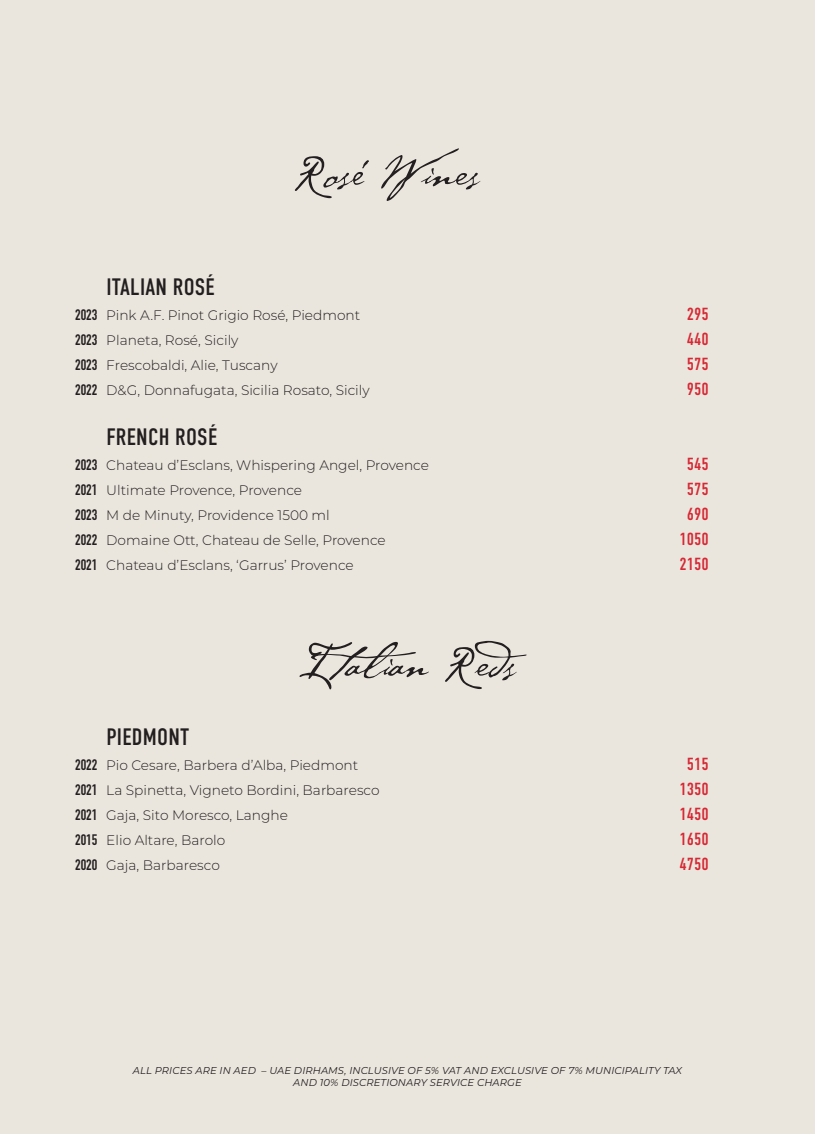
<style>
.page{position:relative;width:815px;height:1134px;background:#ebe6dd}
.page>*{position:absolute;margin:0;border:0;box-sizing:border-box;transform-origin:0 0}
.t1{font:50px "P22 Cezanne Pro";color:#231f20}
.t2{font:23.75px "DIN Condensed";letter-spacing:.01em;color:#231f20}
.t3{font:17.5px/25px "DIN Condensed";color:#d52935;text-align:center}
.t4{font:700 15px/25px "DIN Condensed";color:#231f20;text-align:justify}
.t5{font:300 13.75px/25px "Montserrat";color:#231f20}
.t6{font:italic 10px/12px "Montserrat";letter-spacing:.01em;color:#231f20;text-align:center}
</style>
<div class="page">
<h1 class="t1" style="left:293px;top:138px;width:189px">Rosé Wines</h1>
<p class="t4" style="left:75px;top:302px;width:24px">2023<br>2023<br>2023<br>2022</p>
<p class="t4" style="left:75px;top:452px;width:24px">2023<br>2021<br>2023<br>2022<br>2021</p>
<h2 class="t2" style="left:106px;top:274px;width:110px">ITALIAN ROSÉ</h2>
<p class="t5" style="left:106px;top:302px;width:265px">Pink A.F. Pinot Grigio Rosé, Piedmont<br>Planeta, Rosé, Sicily<br>Frescobaldi, Alie, Tuscany<br>D&amp;G, Donnafugata, Sicilia Rosato, Sicily</p>
<h2 class="t2" style="left:106px;top:424px;width:112px">FRENCH ROSÉ</h2>
<p class="t5" style="left:106px;top:452px;width:324px">Chateau d’Esclans, Whispering Angel, Provence Ultimate Provence, Provence<br>M de Minuty, Providence 1500 ml<br>Domaine Ott, Chateau de Selle, Provence Chateau d’Esclans, ‘Garrus’ Provence</p>
<h1 class="t1" style="left:299px;top:629px;width:243px">Italian Reds</h1>
<p class="t4" style="left:75px;top:752px;width:24px">2022<br>2021<br>2021<br>2015<br>2020</p>
<h2 class="t2" style="left:106px;top:724px;width:85px">PIEDMONT</h2>
<p class="t5" style="left:106px;top:752px;width:275px">Pio Cesare, Barbera d’Alba, Piedmont<br>La Spinetta, Vigneto Bordini, Barbaresco<br>Gaja, Sito Moresco, Langhe<br>Elio Altare, Barolo<br>Gaja, Barbaresco</p>
<p class="t3" style="left:687px;top:302px;width:23px;text-align:justify">295<br>440<br>575<br>950</p>
<p class="t3" style="left:679px;top:452px;width:31px">545<br>575<br>690<br>1050<br>2150</p>
<p class="t3" style="left:679px;top:752px;width:31px">515<br>1350<br>1450<br>1650<br>4750</p>
<p class="t6" style="left:133px;top:1064px;width:551px">ALL PRICES ARE IN AED – UAE DIRHAMS, INCLUSIVE OF 5% VAT AND EXCLUSIVE OF 7% MUNICIPALITY TAX<br>AND 10% DISCRETIONARY SERVICE CHARGE</p>
</div>
